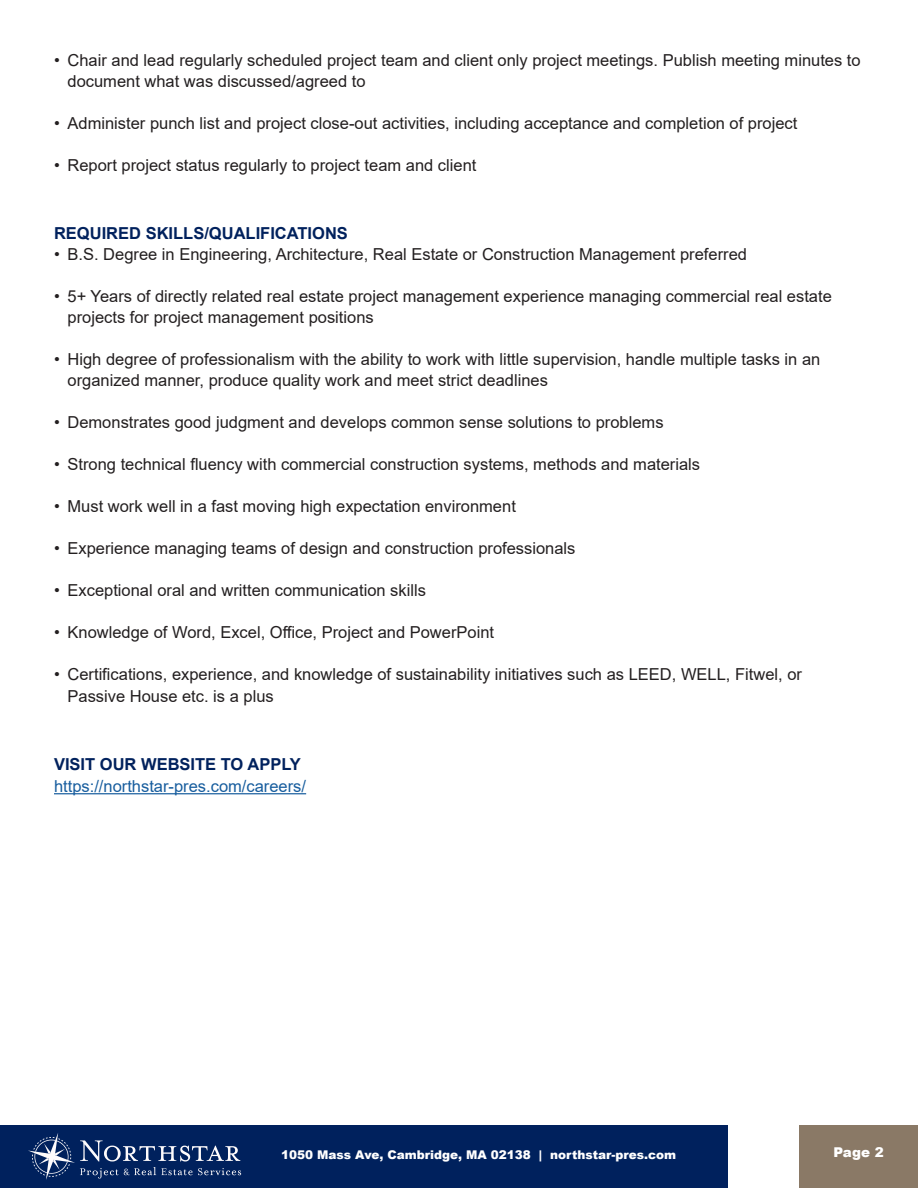
<style>
.page{position:relative;width:918px;height:1188px;background:#fff}
.page>*{position:absolute;margin:0;border:0;box-sizing:border-box;transform-origin:0 0}
.t1{font:16.5px/21px "Arial";color:#231f20}
.t2{font:700 16.5px "Arial";color:#00215d}
.t3{font:16.5px "Arial";color:#175d9e}
.t4{font:900 13.5px "Arial";color:#fff}
.t5{font:900 12px "Arial";color:#fff}
</style>
<div class="page">
<div style="left:0;top:1125px;width:728px;height:63px;background:#00215d"></div>
<svg style="left:28px;top:1133px;width:213px;height:47px"></svg>
<div style="left:799px;top:1125px;width:119px;height:63px;background:#8a7966"></div>
<hr style="left:54px;top:793px;width:252px;height:1px;background:#175d9e">
<p class="t1" style="left:68px;top:50px;width:795px;text-indent:-14px">• Chair and lead regularly scheduled project team and client only project meetings. Publish meeting minutes to document what was discussed/agreed to</p>
<p class="t1" style="left:54px;top:113px;width:745px">• Administer punch list and project close-out activities, including acceptance and completion of project</p>
<p class="t1" style="left:54px;top:155px;width:424px">• Report project status regularly to project team and client</p>
<p class="t2" style="left:54px;top:221px;width:295px">REQUIRED SKILLS/QUALIFICATIONS</p>
<p class="t1" style="left:54px;top:243px;width:695px">• B.S. Degree in Engineering, Architecture, Real Estate or Construction Management preferred</p>
<p class="t1" style="left:68px;top:285px;width:766px;text-indent:-14px">• 5+ Years of directly related real estate project management experience managing commercial real estate projects for project management positions</p>
<p class="t1" style="left:68px;top:348px;width:754px;text-indent:-14px">• High degree of professionalism with the ability to work with little supervision, handle multiple tasks in an organized manner, produce quality work and meet strict deadlines</p>
<p class="t1" style="left:54px;top:411px;width:611px">• Demonstrates good judgment and develops common sense solutions to problems</p>
<p class="t1" style="left:54px;top:453px;width:648px">• Strong technical fluency with commercial construction systems, methods and materials</p>
<p class="t1" style="left:54px;top:495px;width:463px">• Must work well in a fast moving high expectation environment</p>
<p class="t1" style="left:54px;top:537px;width:523px">• Experience managing teams of design and construction professionals</p>
<p class="t1" style="left:54px;top:579px;width:374px">• Exceptional oral and written communication skills</p>
<p class="t1" style="left:54px;top:621px;width:442px">• Knowledge of Word, Excel, Office, Project and PowerPoint</p>
<p class="t1" style="left:68px;top:662px;width:736px;line-height:22.5px;text-indent:-14px">• Certifications, experience, and knowledge of sustainability initiatives such as LEED, WELL, Fitwel, or<br>Passive House etc. is a plus</p>
<p class="t2" style="left:54px;top:752px;width:248px">VISIT OUR WEBSITE TO APPLY</p>
<p class="t3" style="left:54px;top:775px;width:254px">https://northstar-pres.com/careers/</p>
<p class="t5" style="left:281px;top:1146px;width:396px">1050 Mass Ave, Cambridge, MA 02138 | northstar-pres.com</p>
<p class="t4" style="left:833px;top:1142px;width:52px">Page 2</p>
</div>
